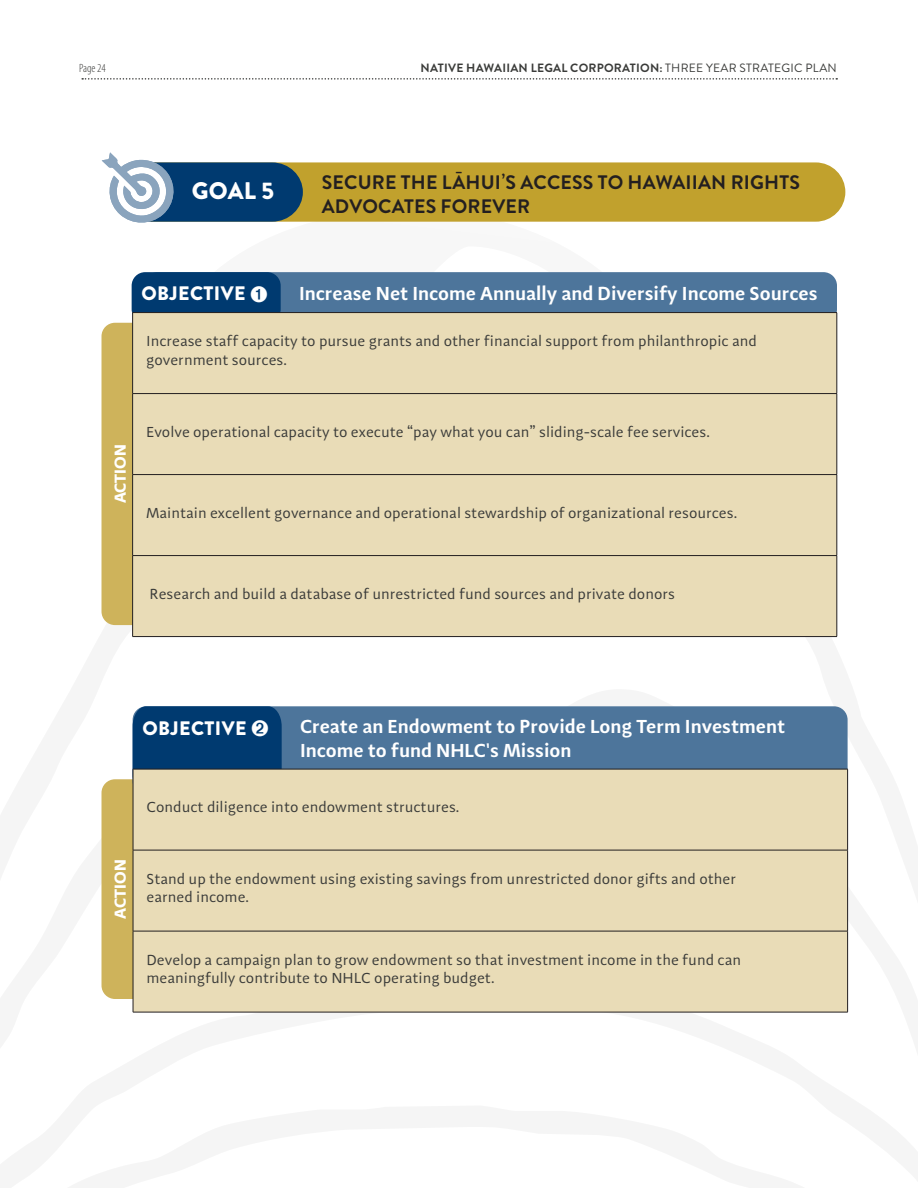
<style>
.page{position:relative;width:918px;height:1188px;background:#fff}
.page>*{position:absolute;margin:0;border:0;box-sizing:border-box;transform-origin:0 0}
.Heading-1{font:900 24px "Brandon Grotesque";color:#fff}
.Heading-2{font:600 19.5px/24px "Adagio Sans";color:#fff}
.Heading-1-2{font:700 19.5px/24px "Brandon Grotesque";letter-spacing:.01em;color:#231f20}
.Heading-2-2{font:900 19.5px "Brandon Grotesque";letter-spacing:.02em;color:#fff}
.IndentList-3{font:700 16.5px "Adagio Sans";color:#fff}
.Text-1{font:15px/18px "Adagio Sans";color:#3a3b39}
.t1{font:700 12px "Brandon Grotesque";letter-spacing:.02em;color:#3a3b39}
.t2{font:300 condensed 12px "Myriad Pro";color:#3a3b39}
.s1{font-weight:400}
.s2{font-family:"Adagio Sans";font-weight:400}
</style>
<div class="page">
<svg style="left:82px;top:78px;width:755px;height:2px"></svg>
<div style="left:102px;top:323px;width:59px;height:302px;background:#ceb35b;border-radius:14px"></div>
<div style="left:144px;top:272px;width:693px;height:51px;background:#4d759b;border-radius:14px"></div>
<div style="left:132px;top:272px;width:149px;height:51px;background:#003a70;border-radius:14px"></div>
<div style="left:133px;top:313px;width:704px;height:323px;background:#e9dcb7"></div>
<hr style="left:132px;top:313px;width:1px;height:80px;background:#231f20">
<hr style="left:837px;top:313px;width:1px;height:80px;background:#231f20">
<hr style="left:132px;top:394px;width:1px;height:80px;background:#231f20">
<hr style="left:837px;top:394px;width:1px;height:80px;background:#231f20">
<hr style="left:132px;top:475px;width:1px;height:80px;background:#231f20">
<hr style="left:837px;top:475px;width:1px;height:80px;background:#231f20">
<hr style="left:132px;top:556px;width:1px;height:80px;background:#231f20">
<hr style="left:837px;top:556px;width:1px;height:80px;background:#231f20">
<hr style="left:132px;top:312px;width:705px;height:1px;background:#231f20">
<hr style="left:132px;top:393px;width:705px;height:1px;background:#231f20">
<hr style="left:132px;top:474px;width:705px;height:1px;background:#231f20">
<hr style="left:132px;top:555px;width:705px;height:1px;background:#231f20">
<hr style="left:132px;top:636px;width:705px;height:1px;background:#231f20">
<div style="left:102px;top:779px;width:59px;height:220px;background:#ceb35b;border-radius:14px"></div>
<div style="left:133px;top:706px;width:715px;height:89px;background:#4d759b;border-radius:14px"></div>
<div style="left:133px;top:706px;width:149px;height:63px;background:#003a70"></div>
<div style="left:134px;top:770px;width:713px;height:242px;background:#e9dcb7"></div>
<hr style="left:133px;top:769px;width:715px;height:1px;background:#231f20">
<hr style="left:133px;top:769px;width:1px;height:81px;background:#231f20">
<hr style="left:847px;top:769px;width:1px;height:81px;background:#231f20">
<hr style="left:133px;top:850px;width:715px;height:1px;background:#231f20">
<hr style="left:133px;top:850px;width:1px;height:81px;background:#231f20">
<hr style="left:847px;top:850px;width:1px;height:81px;background:#231f20">
<hr style="left:133px;top:931px;width:715px;height:1px;background:#231f20">
<hr style="left:133px;top:931px;width:1px;height:81px;background:#231f20">
<hr style="left:847px;top:931px;width:1px;height:81px;background:#231f20">
<hr style="left:133px;top:1012px;width:715px;height:1px;background:#231f20">
<svg style="left:102px;top:152px;width:743px;height:71px"></svg>
<p class="t2" style="left:79px;top:61px;width:28px">Page 24</p>
<p class="t1" style="left:421px;top:59px;width:418px">NATIVE HAWAIIAN LEGAL CORPORATION: <span class="s1">THREE YEAR STRATEGIC PLAN</span></p>
<p class="Heading-1" style="left:192px;top:174px;width:84px">GOAL 5</p>
<p class="Heading-1-2" style="left:322px;top:171px;width:480px">SECURE THE LĀHUI<span class="s2">’</span>S ACCESS TO HAWAIIAN RIGHTS<br>ADVOCATES FOREVER</p>
<p class="Heading-2-2" style="left:141px;top:280px;width:128px">OBJECTIVE ➊</p>
<p class="Heading-2" style="left:299px;top:281px;width:520px">Increase Net Income Annually and Diversify Income Sources</p>
<p class="Text-1" style="left:146px;top:331px;width:612px;line-height:19.5px">Increase staff capacity to pursue grants and other financial support from philanthropic and government sources.</p>
<p class="IndentList-3" style="left:109px;top:503px;width:60px;rotate:-90deg">ACTION</p>
<p class="Text-1" style="left:146px;top:423px;width:565px">Evolve operational capacity to execute “pay what you can” sliding-scale fee services.</p>
<p class="Text-1" style="left:146px;top:504px;width:593px">Maintain excellent governance and operational stewardship of organizational resources.</p>
<p class="Text-1" style="left:149px;top:585px;width:527px">Research and build a database of unrestricted fund sources and private donors</p>
<p class="Heading-2-2" style="left:142px;top:714px;width:128px">OBJECTIVE ➋</p>
<p class="Heading-2" style="left:300px;top:715px;width:487px">Create an Endowment to Provide Long Term Investment<br>Income to fund NHLC's Mission</p>
<p class="Text-1" style="left:147px;top:798px;width:314px">Conduct diligence into endowment structures.</p>
<p class="IndentList-3" style="left:109px;top:919px;width:60px;rotate:-90deg">ACTION</p>
<p class="Text-1" style="left:147px;top:870px;width:591px">Stand up the endowment using existing savings from unrestricted donor gifts and other earned income.</p>
<p class="Text-1" style="left:147px;top:951px;width:596px">Develop a campaign plan to grow endowment so that investment income in the fund can meaningfully contribute to NHLC operating budget.</p>
</div>
